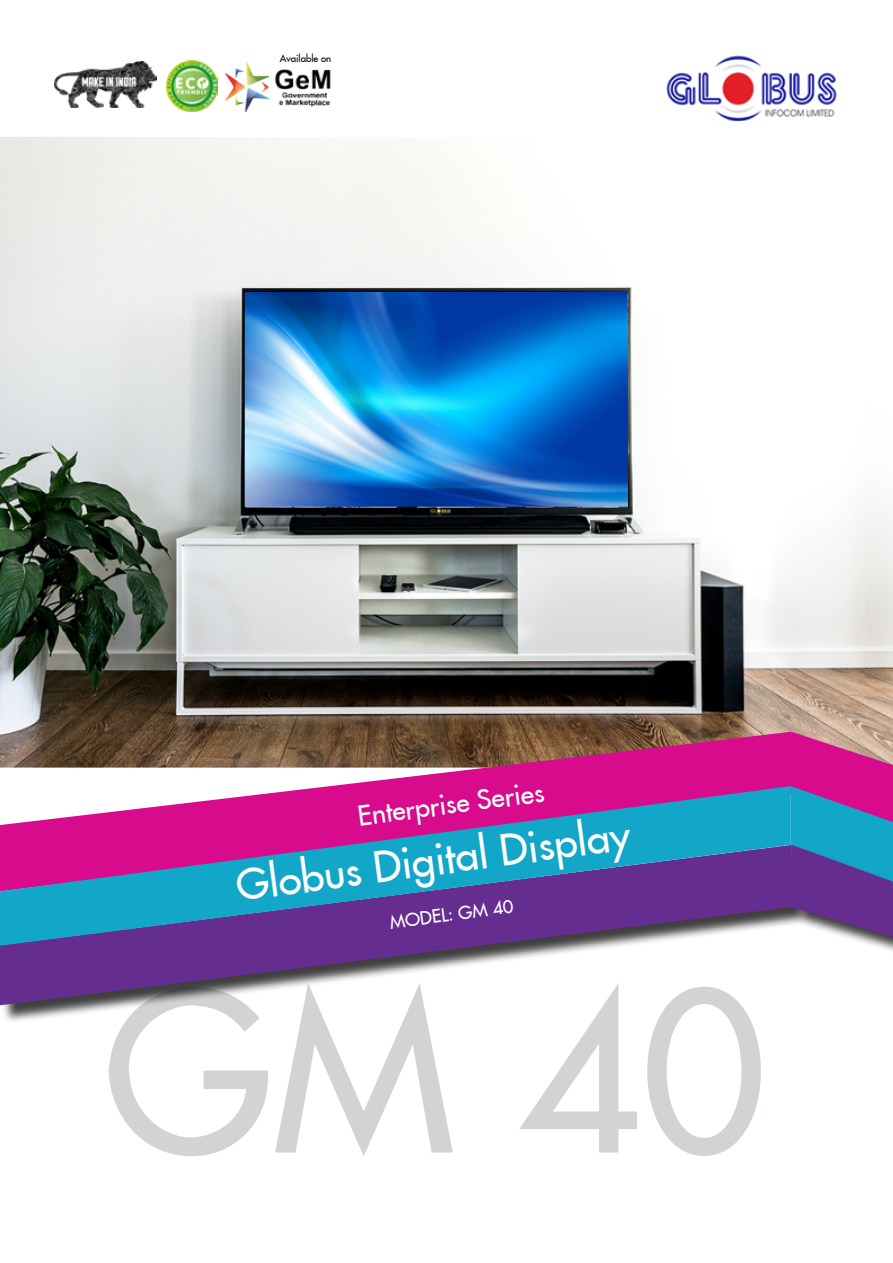
<style>
.page{position:relative;width:893px;height:1263px;background:#fff}
.page>*{position:absolute;margin:0;border:0;box-sizing:border-box;transform-origin:0 0}
.t1{font:215.1px "Fujiyama 2 Plain";color:#d1d3d4}
.t2{font:42px "Fujiyama 2 Plain";color:#fff}
.t3{font:27px "Fujiyama 2 Plain";color:#fff}
.t4{font:18px "Fujiyama 2 Plain";color:#fff}
.t5{font:9.6px "Fujiyama 2 Plain";color:#000101}
</style>
<div class="page">
<img style="left:0;top:137px;width:893px;height:595px">
<svg style="left:0;top:732px;width:791px;height:54px"></svg>
<div style="left:2px;top:847px;width:809px;height:177px;background:#000;opacity:.75"></div>
<svg style="left:0;top:937px;width:792px;height:68px"></svg>
<svg style="left:0;top:786px;width:791px;height:160px;background:#725ea9"></svg>
<div style="left:793px;top:847px;width:100px;height:108px;background:#000;opacity:.75"></div>
<svg style="left:791px;top:732px;width:102px;height:205px;background:#795aa1"></svg>
<img style="left:666px;top:55px;width:171px;height:67px">
<img style="left:54px;top:61px;width:102px;height:47px">
<img style="left:226px;top:61px;width:105px;height:50px">
<img style="left:166px;top:60px;width:51px;height:51px">
<img style="left:245px;top:292px;width:383px;height:215px">
<p class="t5" style="left:280px;top:53px;width:53px">Available on</p>
<p class="t3" style="left:355px;top:799px;width:189px;rotate:-8deg">Enterprise Series</p>
<p class="t2" style="left:233px;top:857px;width:398px;rotate:-7deg">Globus Digital Display</p>
<p class="t4" style="left:389px;top:910px;width:126px;rotate:-7deg">MODEL: GM 40</p>
<h1 class="t1" style="left:104px;top:933px;width:663px">GM 40</h1>
</div>
